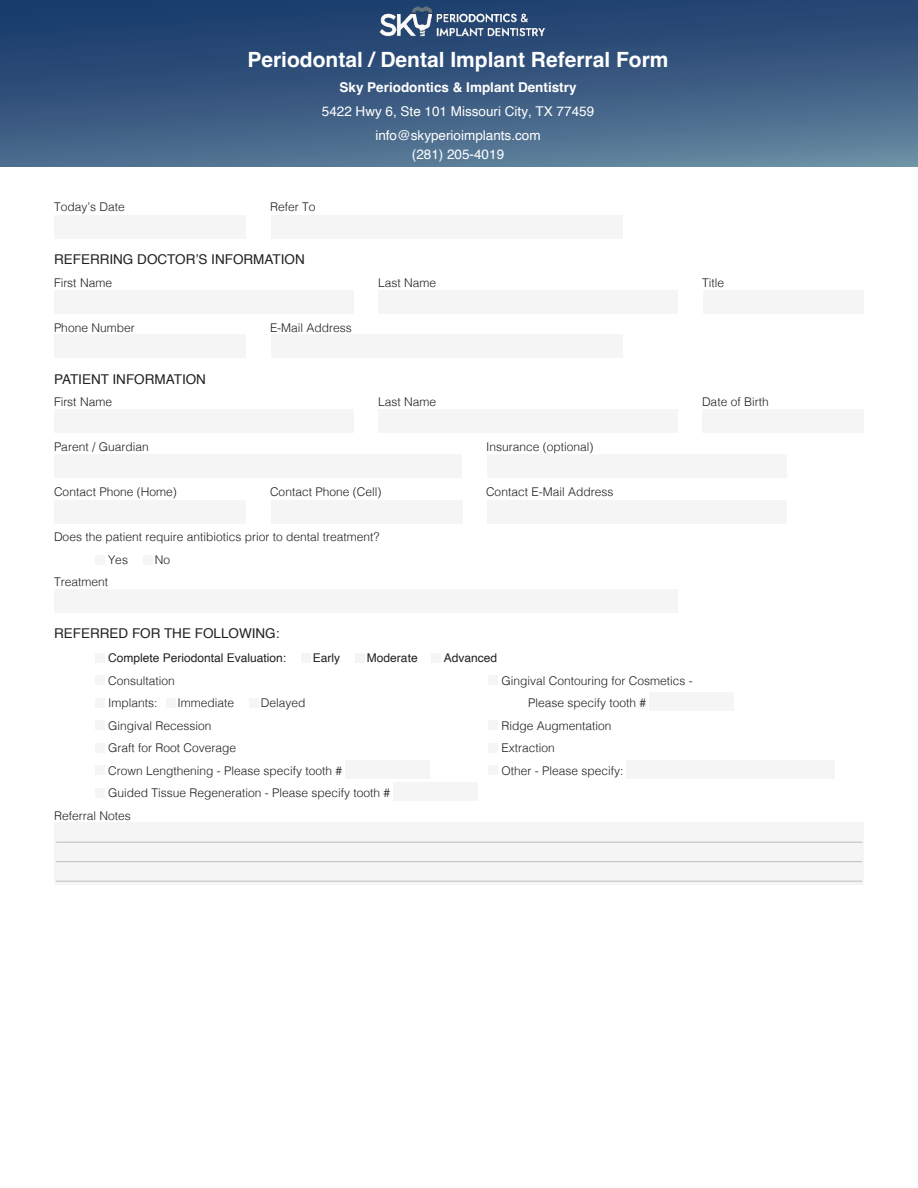
<style>
.page{position:relative;width:918px;height:1188px;background:#fff}
.page>*{position:absolute;margin:0;border:0;box-sizing:border-box;transform-origin:0 0}
.t1{font:700 21px "Helvetica";color:#fff}
.t2{font:13.5px/24px "Helvetica";color:#fff;text-align:center}
.t3{font:13.5px "Helvetica";color:#231f20}
.t4{font:700 13.5px "Helvetica";color:#fff}
.t5{font:300 12px "Helvetica";color:#231f20}
.t6{font:12px "Helvetica";color:#231f20}
</style>
<div class="page">
<div style="left:54px;top:822px;width:810px;height:63px;background:#f5f5f6"></div>
<hr style="left:56px;top:842px;width:806px;height:1px;background:#bcbdc0">
<hr style="left:56px;top:861px;width:806px;height:1px;background:#bcbdc0">
<hr style="left:56px;top:881px;width:806px;height:1px;background:#bcbdc0">
<div style="left:54px;top:290px;width:299px;height:24px;background:#f5f5f6"></div>
<div style="left:54px;top:409px;width:299px;height:24px;background:#f5f5f6"></div>
<div style="left:54px;top:454px;width:408px;height:24px;background:#f5f5f6"></div>
<div style="left:54px;top:589px;width:624px;height:24px;background:#f5f5f6"></div>
<div style="left:378px;top:409px;width:300px;height:24px;background:#f5f5f6"></div>
<div style="left:487px;top:454px;width:299px;height:24px;background:#f5f5f6"></div>
<div style="left:703px;top:409px;width:161px;height:24px;background:#f5f5f6"></div>
<div style="left:378px;top:290px;width:300px;height:24px;background:#f5f5f6"></div>
<div style="left:703px;top:290px;width:161px;height:24px;background:#f5f5f6"></div>
<div style="left:54px;top:215px;width:192px;height:24px;background:#f5f5f6"></div>
<div style="left:271px;top:215px;width:352px;height:24px;background:#f5f5f6"></div>
<div style="left:54px;top:334px;width:192px;height:24px;background:#f5f5f6"></div>
<div style="left:649px;top:693px;width:85px;height:18px;background:#f5f5f6"></div>
<div style="left:345px;top:760px;width:85px;height:19px;background:#f5f5f6"></div>
<div style="left:393px;top:783px;width:85px;height:18px;background:#f5f5f6"></div>
<div style="left:626px;top:760px;width:208px;height:19px;background:#f5f5f6"></div>
<div style="left:54px;top:500px;width:192px;height:24px;background:#f5f5f6"></div>
<div style="left:271px;top:500px;width:192px;height:24px;background:#f5f5f6"></div>
<div style="left:487px;top:500px;width:299px;height:24px;background:#f5f5f6"></div>
<div style="left:271px;top:334px;width:352px;height:24px;background:#f5f5f6"></div>
<div style="left:95px;top:555px;width:10px;height:10px;background:#f5f5f6"></div>
<div style="left:143px;top:555px;width:10px;height:10px;background:#f5f5f6"></div>
<div style="left:95px;top:675px;width:10px;height:10px;background:#f5f5f6"></div>
<div style="left:489px;top:675px;width:9px;height:10px;background:#f5f5f6"></div>
<div style="left:95px;top:653px;width:10px;height:10px;background:#f5f5f6"></div>
<div style="left:301px;top:653px;width:10px;height:10px;background:#f5f5f6"></div>
<div style="left:355px;top:653px;width:9px;height:10px;background:#f5f5f6"></div>
<div style="left:431px;top:653px;width:10px;height:10px;background:#f5f5f6"></div>
<div style="left:95px;top:698px;width:10px;height:10px;background:#f5f5f6"></div>
<div style="left:166px;top:698px;width:10px;height:10px;background:#f5f5f6"></div>
<div style="left:249px;top:698px;width:10px;height:10px;background:#f5f5f6"></div>
<div style="left:95px;top:720px;width:10px;height:10px;background:#f5f5f6"></div>
<div style="left:489px;top:720px;width:9px;height:10px;background:#f5f5f6"></div>
<div style="left:95px;top:743px;width:10px;height:10px;background:#f5f5f6"></div>
<div style="left:489px;top:743px;width:9px;height:10px;background:#f5f5f6"></div>
<div style="left:95px;top:765px;width:10px;height:10px;background:#f5f5f6"></div>
<div style="left:489px;top:765px;width:9px;height:10px;background:#f5f5f6"></div>
<div style="left:95px;top:788px;width:10px;height:10px;background:#f5f5f6"></div>
<svg style="left:0;top:0;width:918px;height:166px;background:#395a81"></svg>
<img style="left:374px;top:6px;width:177px;height:31px">
<h1 class="t1" style="left:247px;top:46px;width:423px">Periodontal / Dental Implant Referral Form</h1>
<p class="t4" style="left:339px;top:79px;width:239px">Sky Periodontics &amp; Implant Dentistry</p>
<p class="t2" style="left:322px;top:99px;width:274px">5422 Hwy 6, Ste 101 Missouri City, TX 77459 info@skyperioimplants.com</p>
<p class="t2" style="left:412px;top:143px;width:94px">(281) 205-4019</p>
<p class="t5" style="left:54px;top:197px;width:72px">Today’s Date</p>
<p class="t5" style="left:270px;top:197px;width:47px">Refer To</p>
<p class="t3" style="left:54px;top:249px;width:252px">REFERRING DOCTOR’S INFORMATION</p>
<p class="t5" style="left:54px;top:273px;width:60px">First Name</p>
<p class="t5" style="left:378px;top:273px;width:60px">Last Name</p>
<p class="t5" style="left:702px;top:273px;width:24px">Title</p>
<p class="t5" style="left:54px;top:318px;width:82px">Phone Number</p>
<p class="t5" style="left:270px;top:318px;width:83px">E-Mail Address</p>
<p class="t3" style="left:54px;top:368px;width:154px">PATIENT INFORMATION</p>
<p class="t5" style="left:54px;top:392px;width:60px">First Name</p>
<p class="t5" style="left:378px;top:392px;width:60px">Last Name</p>
<p class="t5" style="left:702px;top:392px;width:68px">Date of Birth</p>
<p class="t5" style="left:54px;top:437px;width:96px">Parent / Guardian</p>
<p class="t5" style="left:486px;top:437px;width:109px">Insurance (optional)</p>
<p class="t5" style="left:54px;top:482px;width:124px">Contact Phone (Home)</p>
<p class="t5" style="left:270px;top:482px;width:113px">Contact Phone (Cell)</p>
<p class="t5" style="left:486px;top:482px;width:129px">Contact E-Mail Address</p>
<p class="t5" style="left:54px;top:527px;width:327px">Does the patient require antibiotics prior to dental treatment?</p>
<p class="t5" style="left:108px;top:549px;width:22px">Yes</p>
<p class="t5" style="left:155px;top:549px;width:17px">No</p>
<p class="t5" style="left:54px;top:572px;width:56px">Treatment</p>
<p class="t3" style="left:54px;top:623px;width:227px">REFERRED FOR THE FOLLOWING:</p>
<p class="t6" style="left:108px;top:649px;width:180px">Complete Periodontal Evaluation:</p>
<p class="t6" style="left:313px;top:649px;width:29px">Early</p>
<p class="t6" style="left:367px;top:649px;width:52px">Moderate</p>
<p class="t6" style="left:444px;top:649px;width:55px">Advanced</p>
<p class="t5" style="left:108px;top:670px;width:68px">Consultation</p>
<p class="t5" style="left:108px;top:693px;width:51px">Implants:</p>
<p class="t5" style="left:178px;top:693px;width:58px">Immediate</p>
<p class="t5" style="left:261px;top:693px;width:46px">Delayed</p>
<p class="t5" style="left:108px;top:715px;width:105px">Gingival Recession</p>
<p class="t5" style="left:108px;top:738px;width:130px">Graft for Root Coverage</p>
<p class="t5" style="left:108px;top:760px;width:236px">Crown Lengthening - Please specify tooth #</p>
<p class="t5" style="left:108px;top:783px;width:284px">Guided Tissue Regeneration - Please specify tooth #</p>
<p class="t5" style="left:54px;top:806px;width:78px">Referral Notes</p>
<p class="t5" style="left:501px;top:670px;width:193px">Gingival Contouring for Cosmetics -</p>
<p class="t5" style="left:528px;top:693px;width:120px">Please specify tooth #</p>
<p class="t5" style="left:501px;top:715px;width:112px">Ridge Augmentation</p>
<p class="t5" style="left:501px;top:738px;width:55px">Extraction</p>
<p class="t5" style="left:501px;top:760px;width:124px">Other - Please specify:</p>
</div>
